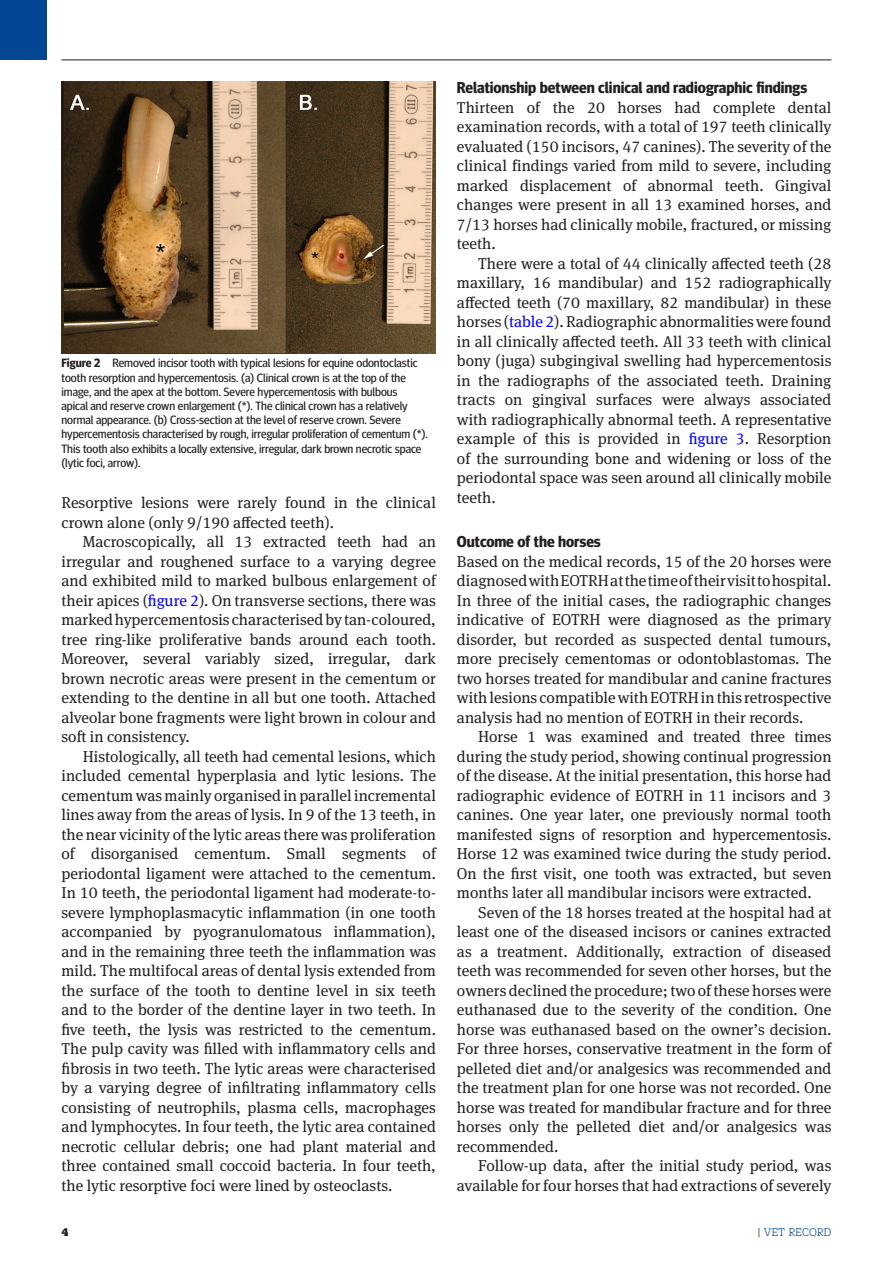
<style>
.page{position:relative;width:893px;height:1263px;background:#fff}
.page>*{position:absolute;margin:0;border:0;box-sizing:border-box;transform-origin:0 0}
.t1{font:15.75px/19.5px "Meta Serif Pro";color:#231f20;text-align:justify}
.t2{font:700 15.75px "Meta Headline OT";color:#231f20}
.t3{font:12px/14.2px "Meta Headline OT";color:#231f20}
.t4{font:300 12px "Duplicate Slab";letter-spacing:.01em;color:#034694}
.t5{font:900 12px "Duplicate Slab";color:#231f20}
.s1{font-weight:700}
.s2{color:#00f}
.s3{color:#231f20}
</style>
<div class="page">
<div style="left:0;top:0;width:47px;height:60px;background:#034694"></div>
<hr style="left:62px;top:60px;width:769px;height:1px;background:#231f20">
<img style="left:62px;top:81px;width:374px;height:272px">
<p class="t3" style="left:62px;top:356px;width:368px"><span class="s1">Figure 2</span> Removed incisor tooth with typical lesions for equine odontoclastic tooth resorption and hypercementosis. (a) Clinical crown is at the top of the image, and the apex at the bottom. Severe hypercementosis with bulbous<br>apical and reserve crown enlargement (*). The clinical crown has a relatively normal appearance. (b) Cross-section at the level of reserve crown. Severe hypercementosis characterised by rough, irregular proliferation of cementum (*).<br>This tooth also exhibits a locally extensive, irregular, dark brown necrotic space (lytic foci, arrow).</p>
<p class="t1" style="left:62px;top:492px;width:376px">Resorptive lesions were rarely found in the clinical crown alone (only 9/190 affected teeth).</p>
<p class="t1" style="left:62px;top:531px;width:376px;text-indent:21px">Macroscopically, all 13 extracted teeth had an irregular and roughened surface to a varying degree and exhibited mild to marked bulbous enlargement of their apices (<span class="s2">figure 2</span>). On transverse sections, there was marked hypercementosis characterised by tan-coloured, tree ring-like proliferative bands around each tooth.<br>Moreover, several variably sized, irregular, dark brown necrotic areas were present in the cementum or extending to the dentine in all but one tooth. Attached alveolar bone fragments were light brown in colour and soft in consistency.</p>
<p class="t1" style="left:62px;top:746px;width:376px;text-indent:21px">Histologically, all teeth had cemental lesions, which included cemental hyperplasia and lytic lesions. The cementum was mainly organised in parallel incremental lines away from the areas of lysis. In 9 of the 13 teeth, in the near vicinity of the lytic areas there was proliferation of disorganised cementum. Small segments of periodontal ligament were attached to the cementum.<br>In 10 teeth, the periodontal ligament had moderate-to&shy;severe lymphoplasmacytic inflammation (in one tooth accompanied by pyogranulomatous inflammation), and in the remaining three teeth the inflammation was mild. The multifocal areas of dental lysis extended from the surface of the tooth to dentine level in six teeth and to the border of the dentine layer in two teeth. In five teeth, the lysis was restricted to the cementum.<br>The pulp cavity was filled with inflammatory cells and fibrosis in two teeth. The lytic areas were characterised by a varying degree of infiltrating inflammatory cells consisting of neutrophils, plasma cells, macrophages and lymphocytes. In four teeth, the lytic area contained necrotic cellular debris; one had plant material and three contained small coccoid bacteria. In four teeth, the lytic resorptive foci were lined by osteoclasts.</p>
<p class="t2" style="left:457px;top:78px;width:352px">Relationship between clinical and radiographic findings</p>
<p class="t1" style="left:457px;top:97px;width:376px">Thirteen of the 20 horses had complete dental examination records, with a total of 197 teeth clinically evaluated (150 incisors, 47 canines). The severity of the clinical findings varied from mild to severe, including marked displacement of abnormal teeth. Gingival changes were present in all 13 examined horses, and 7/13 horses had clinically mobile, fractured, or missing teeth.</p>
<p class="t1" style="left:457px;top:253px;width:376px;text-indent:21px">There were a total of 44 clinically affected teeth (28 maxillary, 16 mandibular) and 152 radiographically affected teeth (70 maxillary, 82 mandibular) in these horses (<span class="s2">table 2</span>). Radiographic abnormalities were found in all clinically affected teeth. All 33 teeth with clinical bony (juga) subgingival swelling had hypercementosis in the radiographs of the associated teeth. Draining tracts on gingival surfaces were always associated with radiographically abnormal teeth. A representative example of this is provided in <span class="s2">figure 3</span>. Resorption of the surrounding bone and widening or loss of the periodontal space was seen around all clinically mobile teeth.</p>
<p class="t2" style="left:457px;top:532px;width:145px">Outcome of the horses</p>
<p class="t1" style="left:457px;top:551px;width:376px">Based on the medical records, 15 of the 20 horses were diagnosed with EOTRH at the time of their visit to hospital.<br>In three of the initial cases, the radiographic changes indicative of EOTRH were diagnosed as the primary disorder, but recorded as suspected dental tumours, more precisely cementomas or odontoblastomas. The two horses treated for mandibular and canine fractures with lesions compatible with EOTRH in this retrospective analysis had no mention of EOTRH in their records.</p>
<p class="t1" style="left:457px;top:726px;width:376px;text-indent:21px">Horse 1 was examined and treated three times during the study period, showing continual progression of the disease. At the initial presentation, this horse had radiographic evidence of EOTRH in 11 incisors and 3 canines. One year later, one previously normal tooth manifested signs of resorption and hypercementosis.<br>Horse 12 was examined twice during the study period.<br>On the first visit, one tooth was extracted, but seven months later all mandibular incisors were extracted.</p>
<p class="t1" style="left:457px;top:902px;width:376px;text-indent:21px">Seven of the 18 horses treated at the hospital had at least one of the diseased incisors or canines extracted as a treatment. Additionally, extraction of diseased teeth was recommended for seven other horses, but the owners declined the procedure; two of these horses were euthanased due to the severity of the condition. One horse was euthanased based on the owner’s decision.<br>For three horses, conservative treatment in the form of pelleted diet and/or analgesics was recommended and the treatment plan for one horse was not recorded. One horse was treated for mandibular fracture and for three horses only the pelleted diet and/or analgesics was recommended.</p>
<p class="t1" style="left:457px;top:1155px;width:376px;text-align:right">Follow-up data, after the initial study period, was available for four horses that had extractions of severely</p>
<p class="t5" style="left:61px;top:1224px;width:9px">4</p>
<p class="t4" style="left:758px;top:1225px;width:67px"><span class="s3">|</span> VET RECORD</p>
</div>
